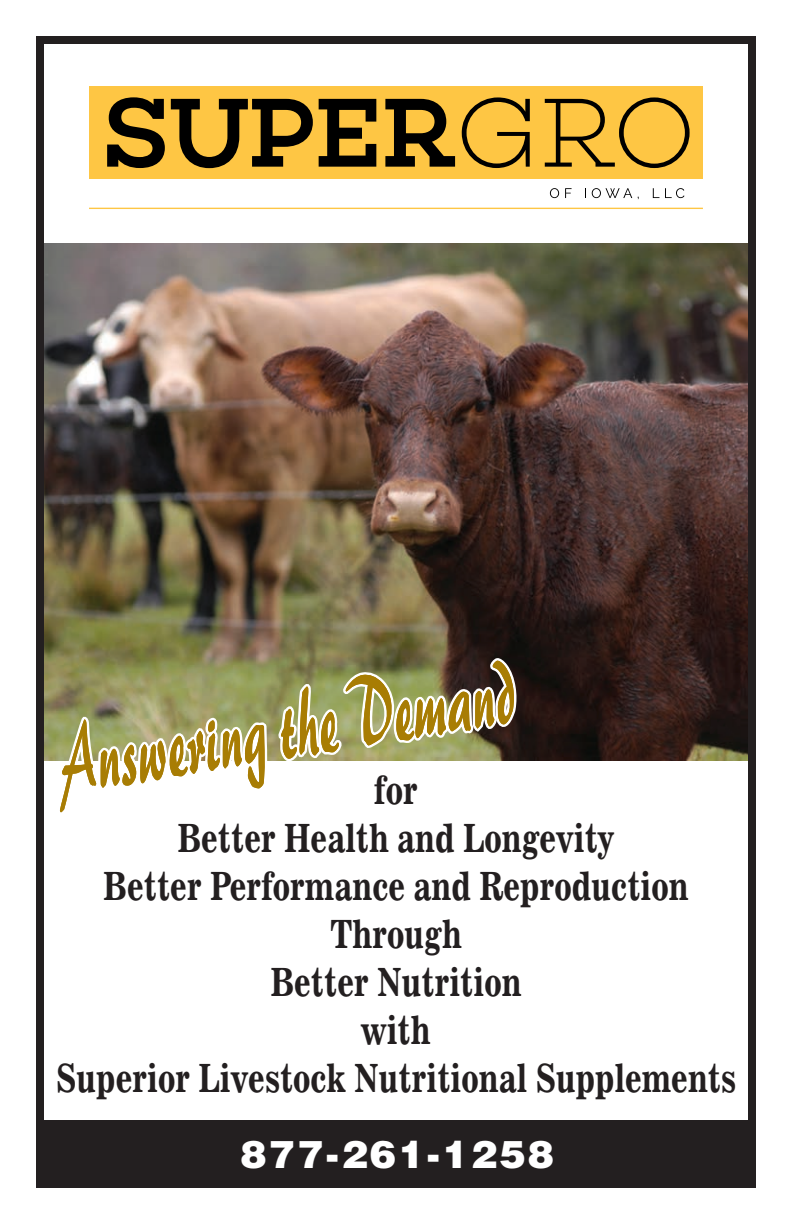
<style>
.page{position:relative;width:792px;height:1224px;background:#fff}
.page>*{position:absolute;margin:0;border:0;box-sizing:border-box;transform-origin:0 0}
.t1{font:94px "Brush 445 BT";color:#a87d04;scale:.55 1}
.t2{font:700 39px "News 702 BT";color:#231f20;scale:.77 1}
.t3{font:900 38.2px "Helvetica";letter-spacing:.06em;color:#fff}
</style>
<div class="page">
<img style="left:45px;top:243px;width:702px;height:518px">
<div style="left:36px;top:36px;width:720px;height:1152px;border:8px solid #231f20"></div>
<div style="left:89px;top:87px;width:614px;height:92px;background:#fec644"></div>
<svg style="left:107px;top:97px;width:58px;height:71px"></svg>
<svg style="left:171px;top:99px;width:142px;height:69px"></svg>
<svg style="left:319px;top:99px;width:57px;height:68px"></svg>
<svg style="left:385px;top:99px;width:70px;height:68px"></svg>
<svg style="left:462px;top:97px;width:68px;height:71px"></svg>
<svg style="left:545px;top:97px;width:145px;height:71px"></svg>
<svg style="left:550px;top:188px;width:9px;height:10px"></svg>
<svg style="left:565px;top:188px;width:7px;height:10px"></svg>
<svg style="left:592px;top:188px;width:40px;height:10px"></svg>
<svg style="left:653px;top:188px;width:6px;height:10px"></svg>
<svg style="left:665px;top:188px;width:19px;height:10px"></svg>
<hr style="left:89px;top:208px;width:614px;height:1px;background:#fec644">
<svg style="left:56px;top:665px;width:215px;height:96px"></svg>
<svg style="left:277px;top:633px;width:241px;height:555px"></svg>
<div style="left:36px;top:1120px;width:718px;height:64px;background:#231f20"></div>
<p class="t1" style="left:52px;top:704px;width:839px;rotate:-9deg">Answering the Demand</p>
<p class="t2" style="left:374px;top:766px;width:58px">for</p>
<p class="t2" style="left:177px;top:814px;width:569px">Better Health and Longevity</p>
<p class="t2" style="left:103px;top:862px;width:762px">Better Performance and Reproduction</p>
<p class="t2" style="left:330px;top:910px;width:173px">Through</p>
<p class="t2" style="left:270px;top:958px;width:328px">Better Nutrition</p>
<p class="t2" style="left:361px;top:1006px;width:92px">with</p>
<p class="t2" style="left:56px;top:1054px;width:885px">Superior Livestock Nutritional Supplements</p>
<p class="t3" style="left:240px;top:1129px;width:315px">877-261-1258</p>
</div>
